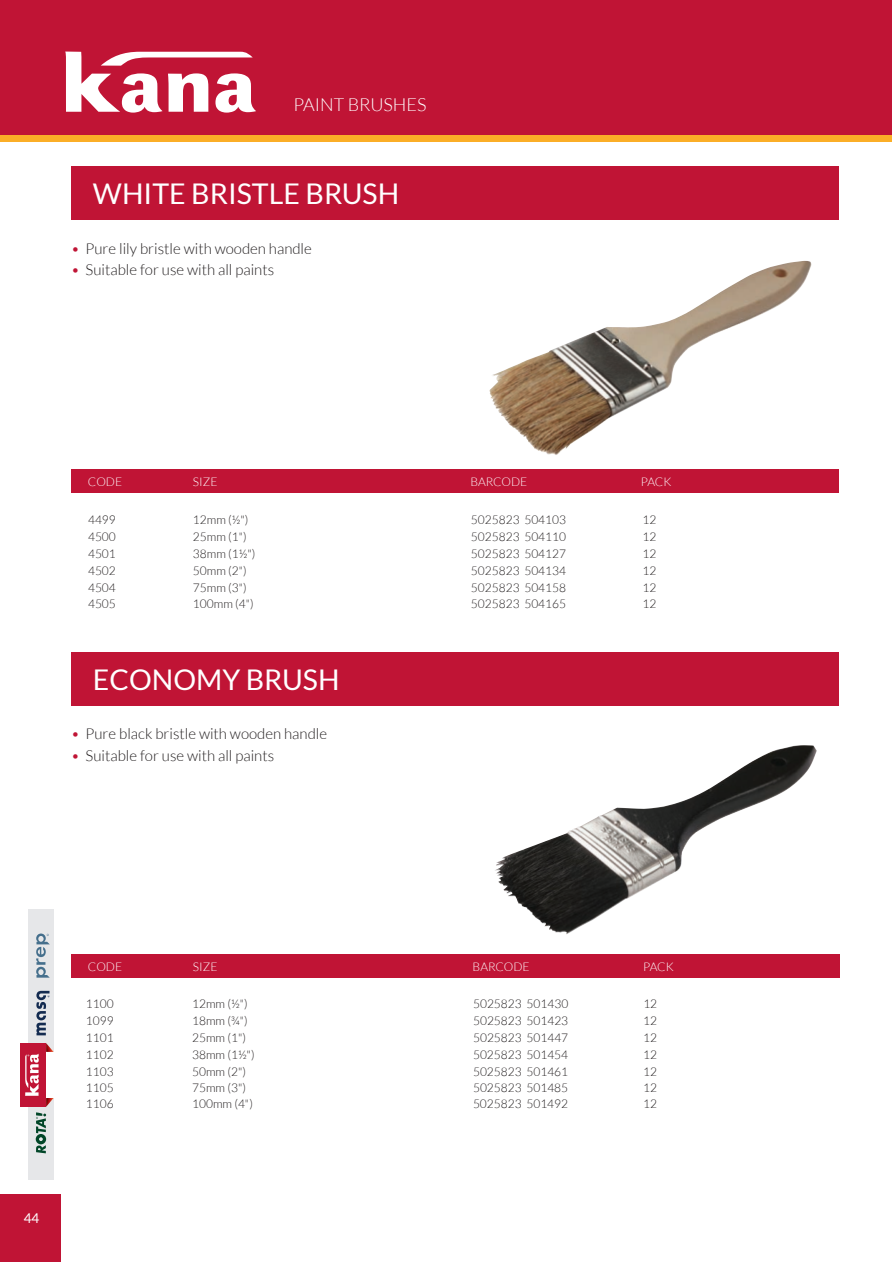
<style>
.page{position:relative;width:892px;height:1262px;background:#fff}
.page>*{position:absolute;margin:0;border:0;box-sizing:border-box;transform-origin:0 0}
.t1{font:28.5px "Lato";color:#fff}
.t2{font:300 18px "Lato";color:#fff}
.t3{font:300 15px "Lato";color:#231f20}
.t4{font:13.5px "Lato";color:#fff}
.t5{font:300 12px "Lato";color:#231f20}
.t6{font:300 12px "Lato";color:#fff}
.s1{color:#c01435}
</style>
<div class="page">
<div style="left:0;top:0;width:891px;height:135px;background:#c01435"></div>
<div style="left:0;top:1193px;width:61px;height:68px;background:#c01435"></div>
<div style="left:0;top:135px;width:891px;height:7px;background:#fbae27"></div>
<svg style="left:65px;top:52px;width:191px;height:61px"></svg>
<div style="left:28px;top:909px;width:25px;height:142px;background:#e6e7e9"></div>
<div style="left:28px;top:1097px;width:25px;height:81px;background:#e6e7e9"></div>
<div style="left:20px;top:1042px;width:26px;height:64px;background:#c01435"></div>
<svg style="left:46px;top:1097px;width:7px;height:9px"></svg>
<svg style="left:46px;top:1043px;width:7px;height:8px"></svg>
<svg style="left:25px;top:1053px;width:14px;height:42px"></svg>
<svg style="left:36px;top:1112px;width:10px;height:40px"></svg>
<svg style="left:36px;top:990px;width:14px;height:45px"></svg>
<svg style="left:36px;top:933px;width:14px;height:44px"></svg>
<img style="left:489px;top:261px;width:322px;height:194px">
<img style="left:495px;top:745px;width:321px;height:189px">
<div style="left:71px;top:166px;width:767px;height:53px;background:#c01435"></div>
<div style="left:71px;top:651px;width:767px;height:54px;background:#c01435"></div>
<div style="left:71px;top:469px;width:767px;height:24px;background:#c01435"></div>
<div style="left:71px;top:954px;width:767px;height:23px;background:#c01435"></div>
<h2 class="t2" style="left:293px;top:95px;width:135px">PAINT BRUSHES</h2>
<h1 class="t1" style="left:93px;top:178px;width:308px">WHITE BRISTLE BRUSH</h1>
<p class="t3" style="left:71px;top:240px;width:242px"><span class="s1">•</span> Pure lily bristle with wooden handle</p>
<p class="t3" style="left:71px;top:262px;width:204px"><span class="s1">•</span> Suitable for use with all paints</p>
<p class="t6" style="left:88px;top:475px;width:36px">CODE</p>
<p class="t6" style="left:193px;top:475px;width:26px">SIZE</p>
<p class="t6" style="left:470px;top:475px;width:58px">BARCODE</p>
<p class="t6" style="left:640px;top:475px;width:32px">PACK</p>
<p class="t5" style="left:88px;top:512px;width:29px">4499</p>
<p class="t5" style="left:193px;top:512px;width:57px">12mm (½")</p>
<p class="t5" style="left:471px;top:512px;width:97px">5025823 504103</p>
<p class="t5" style="left:642px;top:512px;width:15px">12</p>
<p class="t5" style="left:88px;top:529px;width:29px">4500</p>
<p class="t5" style="left:193px;top:529px;width:55px">25mm (1")</p>
<p class="t5" style="left:471px;top:529px;width:97px">5025823 504110</p>
<p class="t5" style="left:642px;top:529px;width:15px">12</p>
<p class="t5" style="left:88px;top:546px;width:29px">4501</p>
<p class="t5" style="left:193px;top:546px;width:64px">38mm (1½")</p>
<p class="t5" style="left:471px;top:546px;width:97px">5025823 504127</p>
<p class="t5" style="left:642px;top:546px;width:15px">12</p>
<p class="t5" style="left:88px;top:563px;width:29px">4502</p>
<p class="t5" style="left:193px;top:563px;width:55px">50mm (2")</p>
<p class="t5" style="left:471px;top:563px;width:97px">5025823 504134</p>
<p class="t5" style="left:642px;top:563px;width:15px">12</p>
<p class="t5" style="left:88px;top:580px;width:29px">4504</p>
<p class="t5" style="left:193px;top:580px;width:55px">75mm (3")</p>
<p class="t5" style="left:471px;top:580px;width:97px">5025823 504158</p>
<p class="t5" style="left:642px;top:580px;width:15px">12</p>
<p class="t5" style="left:88px;top:597px;width:29px">4505</p>
<p class="t5" style="left:193px;top:597px;width:62px">100mm (4")</p>
<p class="t5" style="left:471px;top:597px;width:97px">5025823 504165</p>
<p class="t5" style="left:642px;top:597px;width:15px">12</p>
<h1 class="t1" style="left:93px;top:664px;width:248px">ECONOMY BRUSH</h1>
<p class="t3" style="left:71px;top:725px;width:257px"><span class="s1">•</span> Pure black bristle with wooden handle</p>
<p class="t3" style="left:71px;top:747px;width:204px"><span class="s1">•</span> Suitable for use with all paints</p>
<p class="t4" style="left:24px;top:1210px;width:17px">44</p>
<p class="t6" style="left:88px;top:959px;width:36px">CODE</p>
<p class="t6" style="left:193px;top:959px;width:26px">SIZE</p>
<p class="t6" style="left:472px;top:959px;width:58px">BARCODE</p>
<p class="t6" style="left:643px;top:959px;width:32px">PACK</p>
<p class="t5" style="left:86px;top:996px;width:29px">1100</p>
<p class="t5" style="left:192px;top:996px;width:57px">12mm (½")</p>
<p class="t5" style="left:473px;top:996px;width:97px">5025823 501430</p>
<p class="t5" style="left:643px;top:996px;width:15px">12</p>
<p class="t5" style="left:86px;top:1013px;width:29px">1099</p>
<p class="t5" style="left:192px;top:1013px;width:57px">18mm (¾")</p>
<p class="t5" style="left:473px;top:1013px;width:97px">5025823 501423</p>
<p class="t5" style="left:643px;top:1013px;width:15px">12</p>
<p class="t5" style="left:86px;top:1030px;width:29px">1101</p>
<p class="t5" style="left:192px;top:1030px;width:55px">25mm (1")</p>
<p class="t5" style="left:473px;top:1030px;width:97px">5025823 501447</p>
<p class="t5" style="left:643px;top:1030px;width:15px">12</p>
<p class="t5" style="left:86px;top:1047px;width:29px">1102</p>
<p class="t5" style="left:192px;top:1047px;width:64px">38mm (1½")</p>
<p class="t5" style="left:473px;top:1047px;width:97px">5025823 501454</p>
<p class="t5" style="left:643px;top:1047px;width:15px">12</p>
<p class="t5" style="left:86px;top:1064px;width:29px">1103</p>
<p class="t5" style="left:192px;top:1064px;width:55px">50mm (2")</p>
<p class="t5" style="left:473px;top:1064px;width:97px">5025823 501461</p>
<p class="t5" style="left:643px;top:1064px;width:15px">12</p>
<p class="t5" style="left:86px;top:1081px;width:29px">1105</p>
<p class="t5" style="left:192px;top:1081px;width:55px">75mm (3")</p>
<p class="t5" style="left:473px;top:1081px;width:97px">5025823 501485</p>
<p class="t5" style="left:643px;top:1081px;width:15px">12</p>
<p class="t5" style="left:86px;top:1096px;width:29px">1106</p>
<p class="t5" style="left:192px;top:1096px;width:62px">100mm (4")</p>
<p class="t5" style="left:473px;top:1096px;width:97px">5025823 501492</p>
<p class="t5" style="left:643px;top:1096px;width:15px">12</p>
</div>
